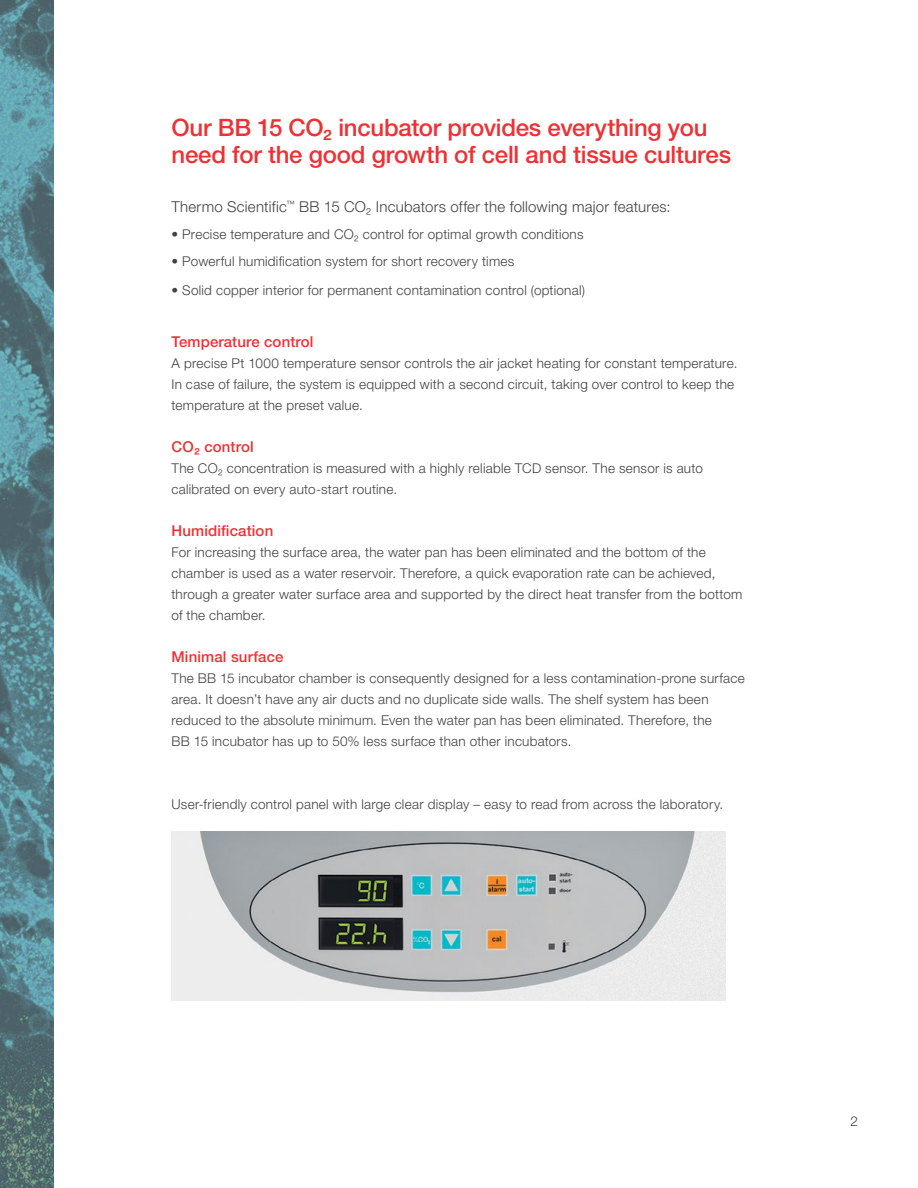
<style>
.page{position:relative;width:918px;height:1188px;background:#fff}
.page>*{position:absolute;margin:0;border:0;box-sizing:border-box;transform-origin:0 0}
.t1{font:500 24px/27px "Helvetica Neue LTW1 G";letter-spacing:-.01em;color:#ee3134}
.t2{font:300 15px "Helvetica Neue LTW1 G";letter-spacing:.015em;color:#414042}
.t3{font:500 15px "Helvetica Neue LTW1 G";letter-spacing:.01em;color:#ee3134}
.t4{font:300 13.5px/21px "Helvetica Neue LTW1 G";letter-spacing:.02em;color:#414042}
</style>
<div class="page">
<img style="left:171px;top:831px;width:554px;height:169px">
<img style="left:0;top:0;width:54px;height:1188px">
<h1 class="t1" style="left:171px;top:114px;width:561px">Our BB 15 CO₂ incubator provides everything you need for the good growth of cell and tissue cultures</h1>
<p class="t2" style="left:171px;top:198px;width:501px">Thermo Scientific<sup>™</sup> BB 15 CO₂ Incubators offer the following major features:</p>
<p class="t4" style="left:171px;top:224px;width:414px">• Precise temperature and CO₂ control for optimal growth conditions</p>
<p class="t4" style="left:171px;top:251px;width:344px">• Powerful humidification system for short recovery times</p>
<p class="t4" style="left:171px;top:279px;width:415px">• Solid copper interior for permanent contamination control (optional)</p>
<p class="t3" style="left:171px;top:333px;width:144px">Temperature control</p>
<p class="t4" style="left:171px;top:353px;width:567px">A precise Pt 1000 temperature sensor controls the air jacket heating for constant temperature.<br>In case of failure, the system is equipped with a second circuit, taking over control to keep the temperature at the preset value.</p>
<p class="t3" style="left:171px;top:438px;width:84px">CO₂ control</p>
<p class="t4" style="left:171px;top:458px;width:533px">The CO₂ concentration is measured with a highly reliable TCD sensor. The sensor is auto calibrated on every auto-start routine.</p>
<p class="t3" style="left:171px;top:522px;width:103px">Humidification</p>
<p class="t4" style="left:171px;top:542px;width:572px">For increasing the surface area, the water pan has been eliminated and the bottom of the chamber is used as a water reservoir. Therefore, a quick evaporation rate can be achieved, through a greater water surface area and supported by the direct heat transfer from the bottom of the chamber.</p>
<p class="t3" style="left:171px;top:648px;width:114px">Minimal surface</p>
<p class="t4" style="left:171px;top:668px;width:575px">The BB 15 incubator chamber is consequently designed for a less contamination-prone surface area. It doesn’t have any air ducts and no duplicate side walls. The shelf system has been reduced to the absolute minimum. Even the water pan has been eliminated. Therefore, the<br>BB 15 incubator has up to 50% less surface than other incubators.</p>
<p class="t4" style="left:171px;top:794px;width:553px">User-friendly control panel with large clear display – easy to read from across the laboratory.</p>
<p class="t4" style="left:850px;top:1110px;width:9px">2</p>
</div>
